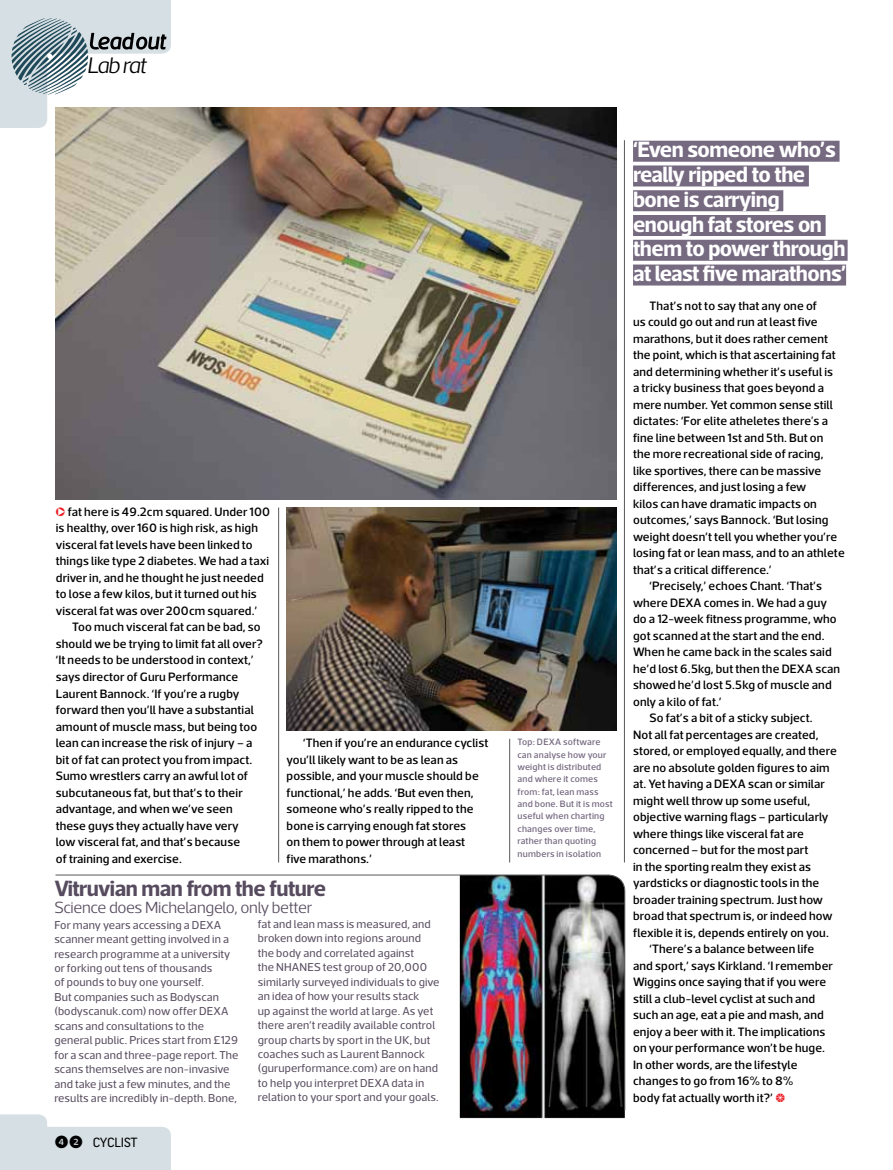
<style>
.page{position:relative;width:893px;height:1170px;background:#fff}
.page>*{position:absolute;margin:0;border:0;box-sizing:border-box;transform-origin:0 0}
.t1{font:italic 300 22.8px "Acto";letter-spacing:-.06em;color:#000}
.t2{font:700 22.5px/24.8px "Acto";letter-spacing:-.02em;color:#fff}
.t3{font:700 22.5px "Acto";letter-spacing:-.02em;color:#574c5f}
.t4{font:300 16.5px "Acto";letter-spacing:-.02em;color:#574c5f}
.t5{font:12.75px "Frank";color:#000}
.t6{font:500 12.3px/16.5px "Acto";letter-spacing:.01em;color:#000}
.t7{font:11.7px/14.4px "Acto";letter-spacing:.01em;color:#574c5f}
.t8{font:500 9.3px/12.3px "Acto";letter-spacing:.02em;color:#766a81}
</style>
<div class="page">
<img style="left:56px;top:107px;width:561px;height:392px">
<img style="left:287px;top:507px;width:330px;height:223px">
<div style="left:633px;top:141px;width:206px;height:21px;background:#766a81"></div>
<div style="left:633px;top:165px;width:176px;height:21px;background:#766a81"></div>
<div style="left:633px;top:190px;width:150px;height:21px;background:#766a81"></div>
<div style="left:633px;top:215px;width:193px;height:21px;background:#766a81"></div>
<div style="left:633px;top:240px;width:215px;height:21px;background:#766a81"></div>
<div style="left:633px;top:264px;width:213px;height:21px;background:#766a81"></div>
<img style="left:460px;top:1110px;width:165px;height:7px">
<svg style="left:55px;top:874px;width:571px;height:236px"></svg>
<hr style="left:509px;top:738px;width:1px;height:124px;background:#58595b">
<hr style="left:624px;top:140px;width:1px;height:722px;background:#58595b">
<hr style="left:278px;top:507px;width:1px;height:355px;background:#58595b">
<svg style="left:0;top:0;width:171px;height:128px"></svg>
<svg style="left:0;top:1114px;width:171px;height:55px"></svg>
<h1 class="t1" style="left:87px;top:52px;width:61px">Lab rat</h1>
<p class="t6" style="left:56px;top:503px;width:216px;text-indent:12px">fat here is 49.2cm squared. Under 100 is healthy, over 160 is high risk, as high visceral fat levels have been linked to things like type 2 diabetes. We had a taxi driver in, and he thought he just needed to lose a few kilos, but it turned out his visceral fat was over 200cm squared.’</p>
<p class="t6" style="left:56px;top:618px;width:209px;text-indent:16px">Too much visceral fat can be bad, so should we be trying to limit fat all over? ‘It needs to be understood in context,’ says director of Guru Performance Laurent Bannock. ‘If you’re a rugby forward then you’ll have a substantial amount of muscle mass, but being too lean can increase the risk of injury – a bit of fat can protect you from impact.<br>Sumo wrestlers carry an awful lot of subcutaneous fat, but that’s to their advantage, and when we’ve seen these guys they actually have very<br>low visceral fat, and that’s because<br>of training and exercise.</p>
<p class="t6" style="left:287px;top:734px;width:203px;text-indent:16px">‘Then if you’re an endurance cyclist you’ll likely want to be as lean as possible, and your muscle should be functional,’ he adds. ‘But even then, someone who’s really ripped to the bone is carrying enough fat stores<br>on them to power through at least<br>five marathons.’</p>
<h2 class="t3" style="left:54px;top:874px;width:273px">Vitruvian man from the future</h2>
<h3 class="t4" style="left:54px;top:897px;width:259px">Science does Michelangelo, only better</h3>
<p class="t7" style="left:54px;top:917px;width:186px">For many years accessing a DEXA scanner meant getting involved in a research programme at a university or forking out tens of thousands<br>of pounds to buy one yourself.<br>But companies such as Bodyscan (bodyscanuk.com) now offer DEXA scans and consultations to the general public. Prices start from £129 for a scan and three-page report. The scans themselves are non-invasive and take just a few minutes, and the results are incredibly in-depth. Bone,</p>
<p class="t7" style="left:258px;top:916px;width:183px">fat and lean mass is measured, and broken down into regions around the body and correlated against<br>the NHANES test group of 20,000 similarly surveyed individuals to give an idea of how your results stack<br>up against the world at large. As yet there aren’t readily available control group charts by sport in the UK, but coaches such as Laurent Bannock (guruperformance.com) are on hand to help you interpret DEXA data in relation to your sport and your goals.</p>
<p class="t5" style="left:54px;top:1134px;width:84px">✔ CYCLIST</p>
<p class="t8" style="left:517px;top:735px;width:97px">Top: DEXA software can analyse how your weight is distributed and where it comes from: fat, lean mass and bone. But it is most useful when charting changes over time, rather than quoting numbers in isolation</p>
<h2 class="t2" style="left:633px;top:137px;width:215px">‘Even someone who’s really ripped to the bone is carrying enough fat stores on them to power through at least five marathons’</h2>
<p class="t6" style="left:650px;top:297px;width:169px">That’s not to say that any one of</p>
<p class="t6" style="left:633px;top:313px;width:186px">us could go out and run at least five</p>
<p class="t6" style="left:633px;top:330px;width:196px">marathons, but it does rather cement</p>
<p class="t6" style="left:633px;top:346px;width:204px">the point, which is that ascertaining fat</p>
<p class="t6" style="left:633px;top:363px;width:202px">and determining whether it’s useful is</p>
<p class="t6" style="left:633px;top:379px;width:192px">a tricky business that goes beyond a</p>
<p class="t6" style="left:633px;top:396px;width:201px">mere number. Yet common sense still</p>
<p class="t6" style="left:633px;top:412px;width:196px">dictates: ‘For elite atheletes there's a</p>
<p class="t6" style="left:633px;top:429px;width:192px">fine line between 1st and 5th. But on</p>
<p class="t6" style="left:633px;top:445px;width:192px">the more recreational side of racing,</p>
<p class="t6" style="left:633px;top:462px;width:190px">like sportives, there can be massive</p>
<p class="t6" style="left:633px;top:478px;width:175px">differences, and just losing a few</p>
<p class="t6" style="left:633px;top:495px;width:185px">kilos can have dramatic impacts on</p>
<p class="t6" style="left:633px;top:511px;width:197px">outcomes,’ says Bannock. ‘But losing</p>
<p class="t6" style="left:633px;top:528px;width:206px">weight doesn’t tell you whether you’re</p>
<p class="t6" style="left:633px;top:544px;width:213px">losing fat or lean mass, and to an athlete</p>
<p class="t6" style="left:633px;top:561px;width:140px">that’s a critical difference.’</p>
<p class="t6" style="left:650px;top:577px;width:174px">‘Precisely,’ echoes Chant. ‘That’s</p>
<p class="t6" style="left:633px;top:594px;width:195px">where DEXA comes in. We had a guy</p>
<p class="t6" style="left:633px;top:610px;width:205px">do a 12-week fitness programme, who</p>
<p class="t6" style="left:633px;top:627px;width:193px">got scanned at the start and the end.</p>
<p class="t6" style="left:633px;top:643px;width:200px">When he came back in the scales said</p>
<p class="t6" style="left:633px;top:660px;width:209px">he’d lost 6.5kg, but then the DEXA scan</p>
<p class="t6" style="left:633px;top:676px;width:200px">showed he’d lost 5.5kg of muscle and</p>
<p class="t6" style="left:633px;top:693px;width:90px">only a kilo of fat.’</p>
<p class="t6" style="left:650px;top:709px;width:165px">So fat’s a bit of a sticky subject.</p>
<p class="t6" style="left:633px;top:726px;width:187px">Not all fat percentages are created,</p>
<p class="t6" style="left:633px;top:742px;width:205px">stored, or employed equally, and there</p>
<p class="t6" style="left:633px;top:759px;width:198px">are no absolute golden figures to aim</p>
<p class="t6" style="left:633px;top:775px;width:193px">at. Yet having a DEXA scan or similar</p>
<p class="t6" style="left:633px;top:792px;width:179px">might well throw up some useful,</p>
<p class="t6" style="left:633px;top:808px;width:197px">objective warning flags – particularly</p>
<p class="t6" style="left:633px;top:825px;width:172px">where things like visceral fat are</p>
<p class="t6" style="left:633px;top:841px;width:177px">concerned – but for the most part</p>
<p class="t6" style="left:633px;top:858px;width:180px">in the sporting realm they exist as</p>
<p class="t6" style="left:633px;top:874px;width:188px">yardsticks or diagnostic tools in the</p>
<p class="t6" style="left:633px;top:891px;width:191px">broader training spectrum. Just how</p>
<p class="t6" style="left:633px;top:907px;width:201px">broad that spectrum is, or indeed how</p>
<p class="t6" style="left:633px;top:924px;width:197px">flexible it is, depends entirely on you.</p>
<p class="t6" style="left:650px;top:940px;width:166px">‘There’s a balance between life</p>
<p class="t6" style="left:633px;top:956px;width:201px">and sport,’ says Kirkland. ‘I remember</p>
<p class="t6" style="left:633px;top:973px;width:195px">Wiggins once saying that if you were</p>
<p class="t6" style="left:633px;top:989px;width:184px">still a club-level cyclist at such and</p>
<p class="t6" style="left:633px;top:1006px;width:192px">such an age, eat a pie and mash, and</p>
<p class="t6" style="left:633px;top:1022px;width:194px">enjoy a beer with it. The implications</p>
<p class="t6" style="left:633px;top:1039px;width:194px">on your performance won’t be huge.</p>
<p class="t6" style="left:633px;top:1055px;width:166px">In other words, are the lifestyle</p>
<p class="t6" style="left:633px;top:1072px;width:162px">changes to go from 16% to 8%</p>
<p class="t6" style="left:633px;top:1088px;width:141px">body fat actually worth it?’</p>
</div>
